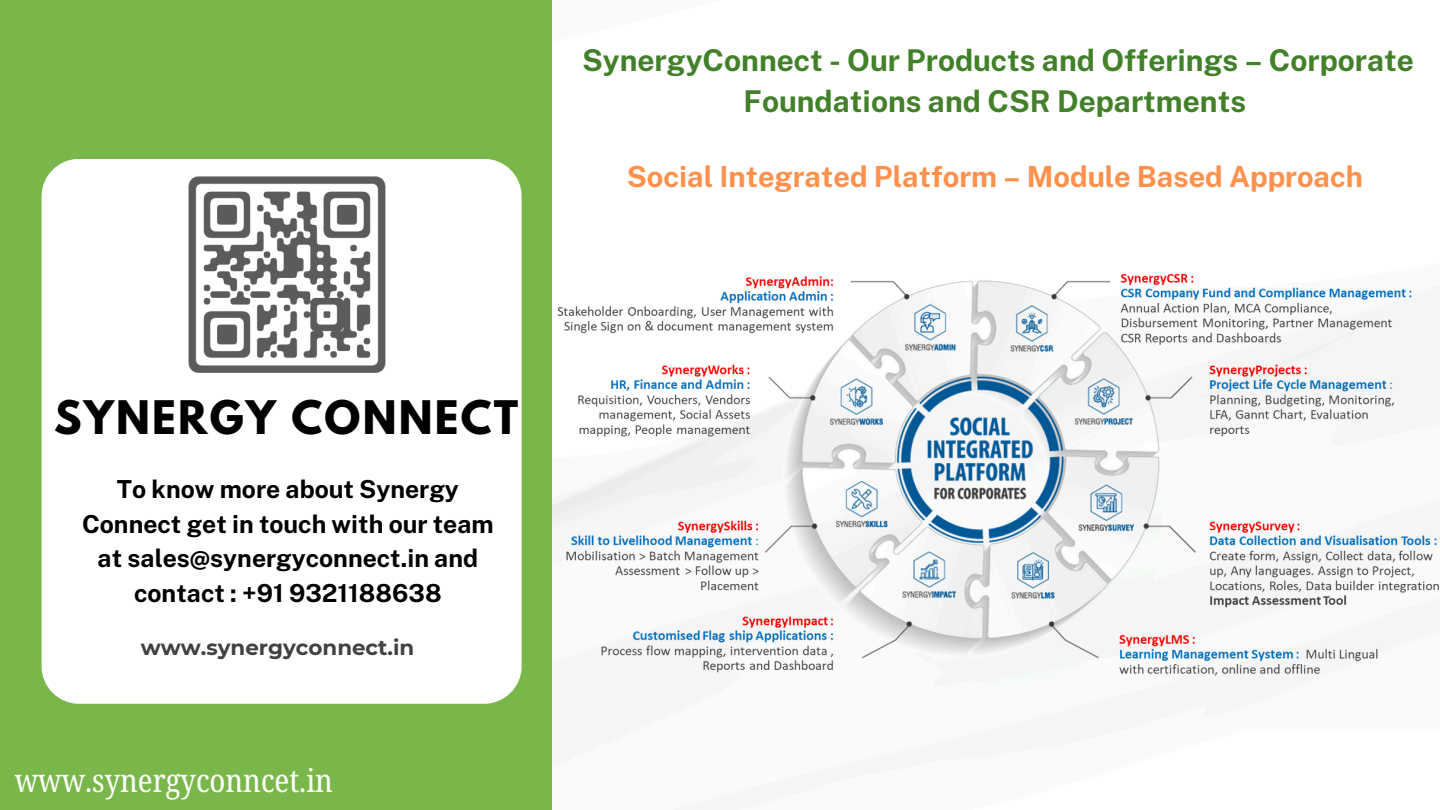
<style>
.page{position:relative;width:1440px;height:810px;background:#fff}
.page>*{position:absolute;margin:0;border:0;box-sizing:border-box;transform-origin:0 0}
.t1{font:700 41px "League Spartan";letter-spacing:.055em;color:#000}
.t2{font:32px "Noto Serif Ethiopic Condensed";color:#fff}
.t3{font:700 30px/41.6px "Public Sans";color:#428029;text-align:center}
.t4{font:700 29.1px "Public Sans";color:#ff914d}
.t5{font:700 24.8px/34.5px "Public Sans";color:#000;text-align:center}
.t6{font:700 21.4px "Montserrat";color:#414042}
</style>
<div class="page">
<div style="left:0;top:0;width:552px;height:810px;background:#79b74a"></div>
<div style="left:42px;top:159px;width:480px;height:545px;background:#fff;border-radius:37px"></div>
<img style="left:189px;top:176px;width:196px;height:197px">
<img style="left:552px;top:273px;width:887px;height:403px">
<h4 class="t3" style="left:582px;top:39px;width:833px">SynergyConnect - Our Products and Offerings – Corporate<br>Foundations and CSR Departments</h4>
<p class="t4" style="left:627px;top:159px;width:738px">Social Integrated Platform – Module Based Approach</p>
<p class="t1" style="left:54px;top:397px;width:465px">SYNERGY CONNECT</p>
<p class="t5" style="left:82px;top:472px;width:413px">To know more about Synergy<br>Connect get in touch with our team at sales@synergyconnect.in and contact : +91 9321188638</p>
<h1 class="t6" style="left:141px;top:634px;width:275px">www.synergyconnect.in</h1>
<h3 class="t2" style="left:15px;top:758px;width:320px">www.synergyconncet.in</h3>
</div>
